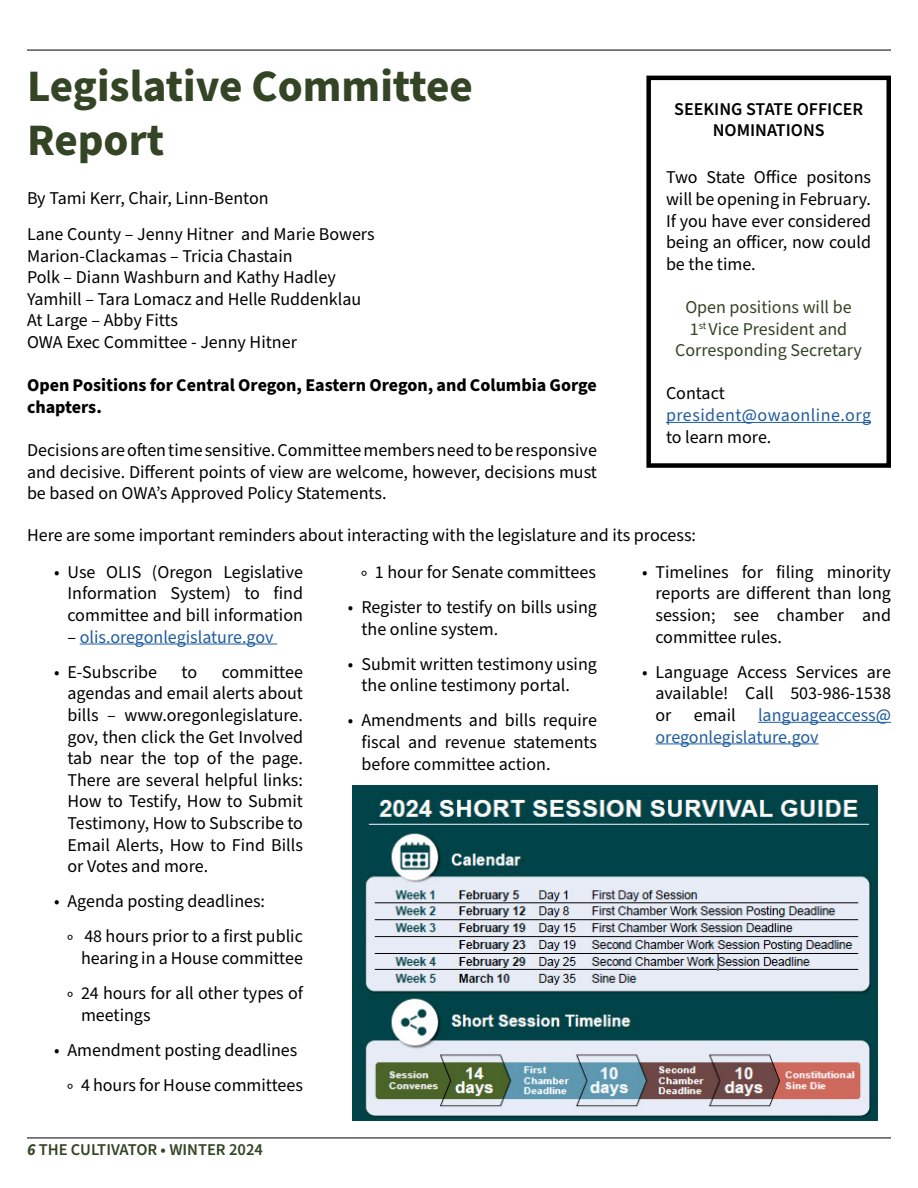
<style>
.page{position:relative;width:918px;height:1188px;background:#fff}
.page>*{position:absolute;margin:0;border:0;box-sizing:border-box;transform-origin:0 0}
.t1{font:700 45px/54px "Source Sans Pro";color:#334525}
.t2{font:18px/21.6px "Source Sans Pro";color:#000;text-align:justify}
.t3{font:700 18px/21.6px "Source Sans Pro";color:#000}
.t4{font:18px/21.6px "Source Sans Pro";color:#334525;text-align:center}
.t5{font:600 18px/21.6px "Source Sans Pro";color:#000;text-align:center}
.t6{font:18px "Source Sans Pro";color:#215e9e}
.t7{font:18px "Source Sans Pro";letter-spacing:.025em;color:#215e9e}
.t8{font:600 16.5px "Source Sans Pro";color:#334525}
.s1{color:#000}
.s2{font-weight:700;font-style:italic}
.s3{color:#215e9e}
</style>
<div class="page">
<hr style="left:27px;top:1138px;width:864px;height:1px;background:#000">
<hr style="left:27px;top:50px;width:864px;height:1px;background:#000">
<hr style="left:80px;top:644px;width:197px;height:1px;background:#215e9e">
<hr style="left:758px;top:722px;width:133px;height:1px;background:#215e9e">
<hr style="left:656px;top:743px;width:163px;height:1px;background:#215e9e">
<div style="left:646px;top:76px;width:245px;height:392px;border:4px solid #000"></div>
<hr style="left:666px;top:422px;width:205px;height:1px;background:#215e9e">
<img style="left:352px;top:786px;width:526px;height:334px">
<h1 class="t1" style="left:27px;top:60px;width:447px">Legislative Committee<br>Report</h1>
<p class="t2" style="left:27px;top:188px;width:243px">By Tami Kerr, Chair, Linn-Benton</p>
<p class="t2" style="left:27px;top:224px;width:349px;text-align:left">Lane County – Jenny Hitner and Marie Bowers Marion-Clackamas – Tricia Chastain<br>Polk – Diann Washburn and Kathy Hadley Yamhill – Tara Lomacz and Helle Ruddenklau At Large – Abby Fitts<br>OWA Exec Committee - Jenny Hitner</p>
<p class="t3" style="left:27px;top:375px;width:571px">Open Positions for Central Oregon, Eastern Oregon, and Columbia Gorge chapters.</p>
<p class="t2" style="left:27px;top:440px;width:572px">Decisions are often time sensitive. Committee members need to be responsive and decisive. Different points of view are welcome, however, decisions must be based on OWA’s Approved Policy Statements.</p>
<p class="t5" style="left:674px;top:98px;width:190px">SEEKING STATE OFFICER<br>NOMINATIONS</p>
<p class="t2" style="left:666px;top:167px;width:207px">Two State Office positons will be opening in February.<br>If you have ever considered being an officer, now could be the time.</p>
<p class="t4" style="left:675px;top:297px;width:188px">Open positions will be<br>1<sup>st</sup> Vice President and<br>Corresponding Secretary</p>
<p class="t2" style="left:666px;top:383px;width:60px">Contact</p>
<p class="t7" style="left:666px;top:403px;width:207px">president@owaonline.org</p>
<p class="t2" style="left:666px;top:426px;width:107px">to learn more.</p>
<p class="t2" style="left:27px;top:525px;width:671px">Here are some important reminders about interacting with the legislature and its process:</p>
<p class="t2" style="left:68px;top:562px;width:237px;text-indent:-14px">• Use OLIS (Oregon Legislative Information System) to find committee and bill information</p>
<p class="t6" style="left:68px;top:625px;width:208px"><span class="s1">–</span> olis.oregonlegislature.gov</p>
<p class="t2" style="left:54px;top:662px;width:105px">• E-Subscribe</p>
<p class="t2" style="left:182px;top:662px;width:17px">to</p>
<p class="t2" style="left:68px;top:662px;width:237px;text-indent:154px">committee agendas and email alerts about bills – www.oregonlegislature. gov, then click the Get Involved tab near the top of the page.<br>There are several helpful links:<br>How to Testify, How to Submit Testimony, How to Subscribe to Email Alerts, How to Find Bills or Votes and more.</p>
<p class="t2" style="left:68px;top:884px;width:237px;line-height:35.1px;text-indent:-14px">• Agenda posting deadlines:<br>◦ 48 hours prior to a first public</p>
<p class="t2" style="left:68px;top:941px;width:237px;line-height:35.1px;text-align:right">hearing in a House committee<br>◦ 24 hours for all other types of</p>
<p class="t2" style="left:81px;top:1004px;width:71px">meetings</p>
<p class="t2" style="left:68px;top:1033px;width:237px;line-height:35.1px;text-indent:-14px">• Amendment posting deadlines ◦ 4 hours for House committees</p>
<p class="t8" style="left:27px;top:1139px;width:237px"><span class="s2">6</span> THE CULTIVATOR • WINTER 2024</p>
<p class="t2" style="left:361px;top:562px;width:236px">◦ 1 hour for Senate committees</p>
<p class="t2" style="left:361px;top:597px;width:237px;text-indent:-14px">• Register to testify on bills using the online system.</p>
<p class="t2" style="left:361px;top:653px;width:237px;text-indent:-14px">• Submit written testimony using the online testimony portal.</p>
<p class="t2" style="left:361px;top:710px;width:237px;text-indent:-14px">• Amendments and bills require fiscal and revenue statements before committee action.</p>
<p class="t2" style="left:656px;top:562px;width:237px;text-indent:-14px">• Timelines for filing minority reports are different than long session; see chamber and committee rules.</p>
<p class="t2" style="left:656px;top:662px;width:237px;text-indent:-14px">• Language Access Services are available! Call 503-986-1538 or email <span class="s3">languageaccess@ oregonlegislature.gov</span></p>
</div>
